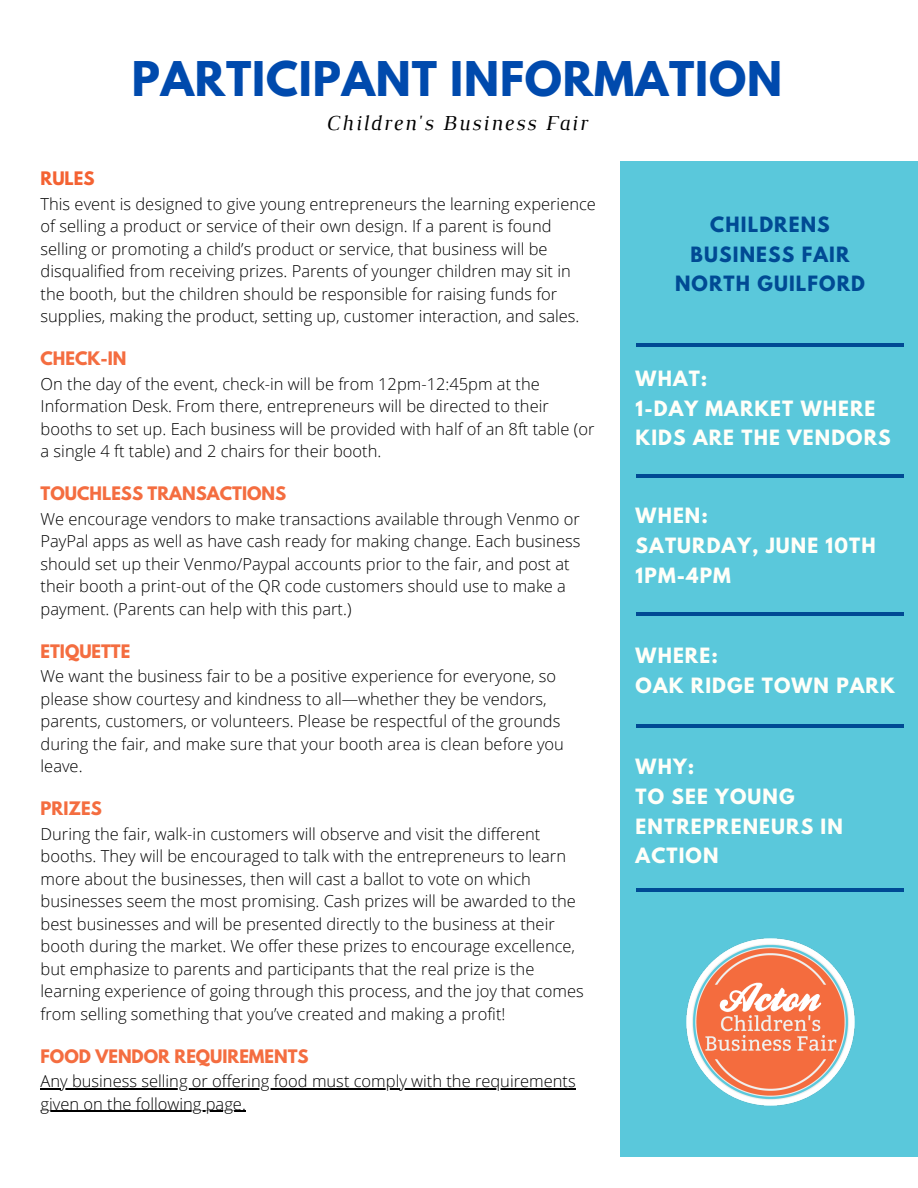
<style>
.page{position:relative;width:918px;height:1188px;background:#fff}
.page>*{position:absolute;margin:0;border:0;box-sizing:border-box;transform-origin:0 0}
.t1{font:700 42.45px "League Spartan";letter-spacing:.02em;color:#004aad}
.t2{font:italic 21.75px "Luthier";letter-spacing:.07em;color:#000}
.t3{font:700 18.75px/29.2px "League Spartan";letter-spacing:.06em;color:#004a94;text-align:center}
.t4{font:700 18.6px/29.7px "League Spartan";letter-spacing:.06em;color:#fffff9}
.t5{font:300 16.5px/22.5px "Open Sans";color:#000}
.t6{font:700 16.5px "League Spartan";color:#f46d40}
.t7{font:700 16.5px "League Spartan";color:#f46232}
</style>
<div class="page">
<div style="left:621px;top:161px;width:297px;height:996px;background:#5ac8db"></div>
<hr style="left:636px;top:475px;width:268px;height:3px;background:#004a94">
<hr style="left:636px;top:612px;width:268px;height:3px;background:#004a94">
<hr style="left:636px;top:724px;width:268px;height:3px;background:#004a94">
<hr style="left:636px;top:889px;width:268px;height:3px;background:#004a94">
<hr style="left:636px;top:343px;width:268px;height:3px;background:#004a94">
<img style="left:686px;top:938px;width:168px;height:168px">
<hr style="left:41px;top:1088px;width:535px;height:2px;background:#000">
<hr style="left:41px;top:1111px;width:205px;height:1px;background:#000">
<p class="t1" style="left:132px;top:58px;width:652px">PARTICIPANT INFORMATION</p>
<p class="t2" style="left:326px;top:115px;width:263px">Children's Business Fair</p>
<p class="t7" style="left:41px;top:170px;width:56px">RULES</p>
<p class="t5" style="left:41px;top:192px;width:557px">This event is designed to give young entrepreneurs the learning experience of selling a product or service of their own design. If a parent is found selling or promoting a child’s product or service, that business will be disqualified from receiving prizes. Parents of younger children may sit in the booth, but the children should be responsible for raising funds for supplies, making the product, setting up, customer interaction, and sales.</p>
<p class="t6" style="left:41px;top:350px;width:87px">CHECK-IN</p>
<p class="t5" style="left:41px;top:372px;width:555px">On the day of the event, check-in will be from 12pm-12:45pm at the Information Desk. From there, entrepreneurs will be directed to their booths to set up. Each business will be provided with half of an 8ft table (or a single 4 ft table) and 2 chairs for their booth.</p>
<p class="t6" style="left:41px;top:485px;width:247px">TOUCHLESS TRANSACTIONS</p>
<p class="t5" style="left:41px;top:507px;width:541px">We encourage vendors to make transactions available through Venmo or PayPal apps as well as have cash ready for making change. Each business should set up their Venmo/Paypal accounts prior to the fair, and post at their booth a print-out of the QR code customers should use to make a payment. (Parents can help with this part.)</p>
<p class="t6" style="left:41px;top:643px;width:91px">ETIQUETTE</p>
<p class="t5" style="left:41px;top:665px;width:525px">We want the business fair to be a positive experience for everyone, so please show courtesy and kindness to all—whether they be vendors, parents, customers, or volunteers. Please be respectful of the grounds during the fair, and make sure that your booth area is clean before you leave.</p>
<p class="t6" style="left:41px;top:800px;width:63px">PRIZES</p>
<p class="t5" style="left:41px;top:822px;width:545px">During the fair, walk-in customers will observe and visit the different booths. They will be encouraged to talk with the entrepreneurs to learn more about the businesses, then will cast a ballot to vote on which businesses seem the most promising. Cash prizes will be awarded to the best businesses and will be presented directly to the business at their booth during the market. We offer these prizes to encourage excellence, but emphasize to parents and participants that the real prize is the learning experience of going through this process, and the joy that comes from selling something that you’ve created and making a profit!</p>
<p class="t6" style="left:41px;top:1048px;width:270px">FOOD VENDOR REQUIREMENTS</p>
<p class="t5" style="left:41px;top:1070px;width:537px">Any business selling or offering food must comply with the requirements given on the following page.</p>
<p class="t3" style="left:691px;top:213px;width:160px">CHILDRENS<br>BUSINESS FAIR</p>
<p class="t3" style="left:675px;top:271px;width:191px">NORTH GUILFORD</p>
<p class="t4" style="left:636px;top:366px;width:73px">WHAT:</p>
<p class="t4" style="left:636px;top:396px;width:257px">1-DAY MARKET WHERE<br>KIDS ARE THE VENDORS</p>
<p class="t4" style="left:636px;top:504px;width:74px">WHEN:</p>
<p class="t4" style="left:636px;top:533px;width:241px">SATURDAY, JUNE 10TH</p>
<p class="t4" style="left:636px;top:563px;width:97px">1PM-4PM</p>
<p class="t4" style="left:636px;top:643px;width:84px">WHERE:</p>
<p class="t4" style="left:636px;top:673px;width:261px">OAK RIDGE TOWN PARK</p>
<p class="t4" style="left:636px;top:754px;width:60px">WHY:</p>
<p class="t4" style="left:636px;top:784px;width:209px">TO SEE YOUNG<br>ENTREPRENEURS IN<br>ACTION</p>
</div>
